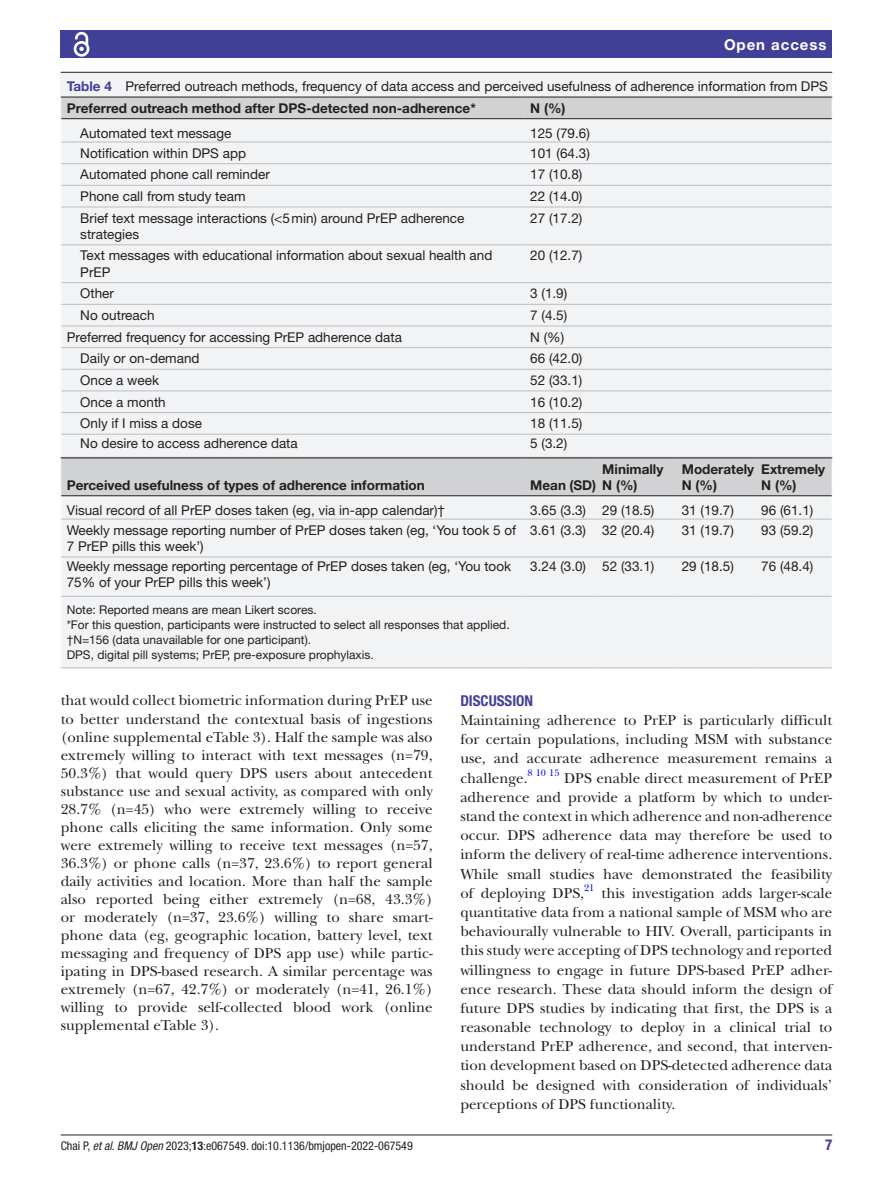
<style>
.page{position:relative;width:893px;height:1191px;background:#fff}
.page>*{position:absolute;margin:0;border:0;box-sizing:border-box;transform-origin:0 0}
.t1{font:15px/19.2px "New Baskerville";color:#231f20;text-align:justify}
.t2{font:700 condensed 15px "Helvetica Neue LT Std";color:#414099}
.t3{font:700 15px "Helvetica Neue LT Std";letter-spacing:.065em;color:#fff}
.t4{font:13.5px/16.2px "Helvetica Neue LT Std";color:#231f20}
.t5{font:700 13.5px/16.2px "Helvetica Neue LT Std";color:#231f20}
.t6{font:12px/15px "Helvetica Neue LT Std";color:#231f20}
.t7{font:condensed 12px "Helvetica Neue LT Std";color:#231f20}
.t8{font:9.9px "New Baskerville";color:#00f}
.s1{font-weight:700;color:#414099}
.s2{font-weight:700}
.s3{font-style:italic}
</style>
<div class="page">
<hr style="left:61px;top:1134px;width:771px;height:1px;background:#231f20">
<div style="left:61px;top:31px;width:771px;height:27px;background:#414099"></div>
<svg style="left:73px;top:31px;width:17px;height:26px"></svg>
<div style="left:61px;top:73px;width:771px;height:595px;background:#f2f3f4"></div>
<hr style="left:61px;top:72px;width:771px;height:1px;background:#231f20">
<hr style="left:61px;top:207px;width:463px;height:1px;background:#bcbdc0">
<hr style="left:524px;top:207px;width:308px;height:1px;background:#bcbdc0">
<hr style="left:61px;top:244px;width:463px;height:1px;background:#bcbdc0">
<hr style="left:524px;top:244px;width:308px;height:1px;background:#bcbdc0">
<hr style="left:61px;top:282px;width:463px;height:1px;background:#bcbdc0">
<hr style="left:524px;top:282px;width:308px;height:1px;background:#bcbdc0">
<svg style="left:60px;top:97px;width:773px;height:110px"></svg>
<hr style="left:61px;top:519px;width:463px;height:1px;background:#bcbdc0">
<hr style="left:524px;top:519px;width:72px;height:1px;background:#bcbdc0">
<hr style="left:596px;top:519px;width:80px;height:1px;background:#bcbdc0">
<hr style="left:676px;top:519px;width:79px;height:1px;background:#bcbdc0">
<hr style="left:755px;top:519px;width:77px;height:1px;background:#bcbdc0">
<hr style="left:61px;top:556px;width:463px;height:1px;background:#bcbdc0">
<hr style="left:524px;top:556px;width:72px;height:1px;background:#bcbdc0">
<hr style="left:524px;top:596px;width:72px;height:1px;background:#bcbdc0">
<hr style="left:596px;top:556px;width:80px;height:1px;background:#bcbdc0">
<hr style="left:596px;top:596px;width:80px;height:1px;background:#bcbdc0">
<hr style="left:676px;top:556px;width:79px;height:1px;background:#bcbdc0">
<hr style="left:676px;top:596px;width:79px;height:1px;background:#bcbdc0">
<hr style="left:755px;top:556px;width:77px;height:1px;background:#bcbdc0">
<hr style="left:755px;top:596px;width:77px;height:1px;background:#bcbdc0">
<hr style="left:61px;top:596px;width:463px;height:1px;background:#bcbdc0">
<hr style="left:61px;top:667px;width:463px;height:1px;background:#bcbdc0">
<hr style="left:524px;top:667px;width:72px;height:1px;background:#bcbdc0">
<hr style="left:596px;top:667px;width:80px;height:1px;background:#bcbdc0">
<hr style="left:676px;top:667px;width:79px;height:1px;background:#bcbdc0">
<hr style="left:755px;top:667px;width:77px;height:1px;background:#bcbdc0">
<svg style="left:60px;top:304px;width:773px;height:215px"></svg>
<p class="t3" style="left:724px;top:35px;width:104px">Open access</p>
<p class="t4" style="left:67px;top:75px;width:763px;line-height:22px"><span class="s1">Table 4</span> Preferred outreach methods, frequency of data access and perceived usefulness of adherence information from DPS<br><span class="s2">Preferred outreach method after DPS-detected non-adherence*</span></p>
<p class="t5" style="left:530px;top:99px;width:37px">N (%)</p>
<p class="t4" style="left:80px;top:124px;width:153px">Automated text message</p>
<p class="t4" style="left:530px;top:124px;width:61px">125 (79.6)</p>
<p class="t4" style="left:80px;top:145px;width:167px">Notification within DPS app</p>
<p class="t4" style="left:530px;top:145px;width:61px">101 (64.3)</p>
<p class="t4" style="left:80px;top:166px;width:191px">Automated phone call reminder</p>
<p class="t4" style="left:530px;top:166px;width:54px">17 (10.8)</p>
<p class="t4" style="left:80px;top:188px;width:167px">Phone call from study team</p>
<p class="t4" style="left:530px;top:188px;width:54px">22 (14.0)</p>
<p class="t4" style="left:80px;top:209px;width:386px">Brief text message interactions (&lt;5min) around PrEP adherence strategies</p>
<p class="t4" style="left:530px;top:209px;width:54px">27 (17.2)</p>
<p class="t4" style="left:80px;top:247px;width:414px">Text messages with educational information about sexual health and<br>PrEP</p>
<p class="t4" style="left:530px;top:247px;width:54px">20 (12.7)</p>
<p class="t4" style="left:80px;top:285px;width:35px">Other</p>
<p class="t4" style="left:530px;top:285px;width:39px">3 (1.9)</p>
<p class="t4" style="left:80px;top:307px;width:76px">No outreach</p>
<p class="t4" style="left:530px;top:307px;width:39px">7 (4.5)</p>
<p class="t4" style="left:67px;top:328px;width:337px">Preferred frequency for accessing PrEP adherence data</p>
<p class="t4" style="left:530px;top:328px;width:35px">N (%)</p>
<p class="t4" style="left:80px;top:350px;width:121px">Daily or on-demand</p>
<p class="t4" style="left:530px;top:350px;width:54px">66 (42.0)</p>
<p class="t4" style="left:80px;top:372px;width:80px">Once a week</p>
<p class="t4" style="left:530px;top:372px;width:54px">52 (33.1)</p>
<p class="t4" style="left:80px;top:393px;width:87px">Once a month</p>
<p class="t4" style="left:530px;top:393px;width:54px">16 (10.2)</p>
<p class="t4" style="left:80px;top:415px;width:123px">Only if I miss a dose</p>
<p class="t4" style="left:530px;top:415px;width:54px">18 (11.5)</p>
<p class="t4" style="left:80px;top:435px;width:219px">No desire to access adherence data</p>
<p class="t4" style="left:530px;top:435px;width:39px">5 (3.2)</p>
<p class="t5" style="left:67px;top:476px;width:359px">Perceived usefulness of types of adherence information</p>
<p class="t5" style="left:530px;top:476px;width:109px">Mean (SD) N (%)</p>
<p class="t5" style="left:602px;top:460px;width:63px">Minimally</p>
<p class="t5" style="left:682px;top:460px;width:74px">Moderately<br>N (%)</p>
<p class="t5" style="left:761px;top:460px;width:65px">Extremely<br>N (%)</p>
<p class="t4" style="left:67px;top:501px;width:380px">Visual record of all PrEP doses taken (eg, via in-app calendar)†</p>
<p class="t4" style="left:530px;top:501px;width:126px">3.65 (3.3) 29 (18.5)</p>
<p class="t4" style="left:682px;top:501px;width:54px">31 (19.7)</p>
<p class="t4" style="left:761px;top:501px;width:54px">96 (61.1)</p>
<p class="t4" style="left:67px;top:521px;width:451px">Weekly message reporting number of PrEP doses taken (eg, ‘You took 5 of<br>7 PrEP pills this week’)</p>
<p class="t4" style="left:530px;top:521px;width:126px">3.61 (3.3) 32 (20.4)</p>
<p class="t4" style="left:682px;top:521px;width:54px">31 (19.7)</p>
<p class="t4" style="left:761px;top:521px;width:54px">93 (59.2)</p>
<p class="t4" style="left:67px;top:558px;width:446px">Weekly message reporting percentage of PrEP doses taken (eg, ‘You took<br>75% of your PrEP pills this week’)</p>
<p class="t4" style="left:530px;top:558px;width:126px">3.24 (3.0) 52 (33.1)</p>
<p class="t4" style="left:682px;top:558px;width:54px">29 (18.5)</p>
<p class="t4" style="left:761px;top:558px;width:54px">76 (48.4)</p>
<p class="t6" style="left:67px;top:602px;width:444px">Note: Reported means are mean Likert scores.<br>*For this question, participants were instructed to select all responses that applied. †N=156 (data unavailable for one participant).<br>DPS, digital pill systems; PrEP, pre-exposure prophylaxis.</p>
<p class="t1" style="left:61px;top:691px;width:373px;line-height:18px">that would collect biometric information during PrEP use to better understand the contextual basis of ingestions (online supplemental eTable 3). Half the sample was also extremely willing to interact with text messages (n=79, 50.3%) that would query DPS users about antecedent substance use and sexual activity, as compared with only 28.7% (n=45) who were extremely willing to receive phone calls eliciting the same information. Only some were extremely willing to receive text messages (n=57, 36.3%) or phone calls (n=37, 23.6%) to report general daily activities and location. More than half the sample also reported being either extremely (n=68, 43.3%) or moderately (n=37, 23.6%) willing to share smart&shy;phone data (eg, geographic location, battery level, text messaging and frequency of DPS app use) while partic&shy;ipating in DPS-based research. A similar percentage was extremely (n=67, 42.7%) or moderately (n=41, 26.1%) willing to provide self-collected blood work (online supplemental eTable 3).</p>
<p class="t2" style="left:460px;top:691px;width:74px">DISCUSSION</p>
<p class="t1" style="left:460px;top:710px;width:373px">Maintaining adherence to PrEP is particularly difficult for certain populations, including MSM with substance use, and accurate adherence measurement remains a challenge.</p>
<p class="t8" style="left:528px;top:767px;width:34px">8 10 15</p>
<p class="t1" style="left:460px;top:768px;width:373px;text-indent:104px">DPS enable direct measurement of PrEP adherence and provide a platform by which to under&shy;stand the context in which adherence and non-adherence occur. DPS adherence data may therefore be used to inform the delivery of real-time adherence interventions.<br>While small studies have demonstrated the feasibility of deploying DPS,</p>
<p class="t8" style="left:584px;top:882px;width:12px">21</p>
<p class="t1" style="left:460px;top:883px;width:373px;text-indent:141px">this investigation adds larger-scale quantitative data from a national sample of MSM who are behaviourally vulnerable to HIV. Overall, participants in this study were accepting of DPS technology and reported willingness to engage in future DPS-based PrEP adher&shy;ence research. These data should inform the design of future DPS studies by indicating that first, the DPS is a reasonable technology to deploy in a clinical trial to understand PrEP adherence, and second, that interven&shy;tion development based on DPS-detected adherence data should be designed with consideration of individuals’ perceptions of DPS functionality.</p>
<p class="t7" style="left:61px;top:1138px;width:354px">Chai P, <span class="s3">et al</span>. <span class="s3">BMJ Open</span> 2023;<span class="s2">13</span>:e067549. doi:10.1136/bmjopen-2022-067549</p>
<p class="t2" style="left:825px;top:1135px;width:9px">7</p>
</div>
